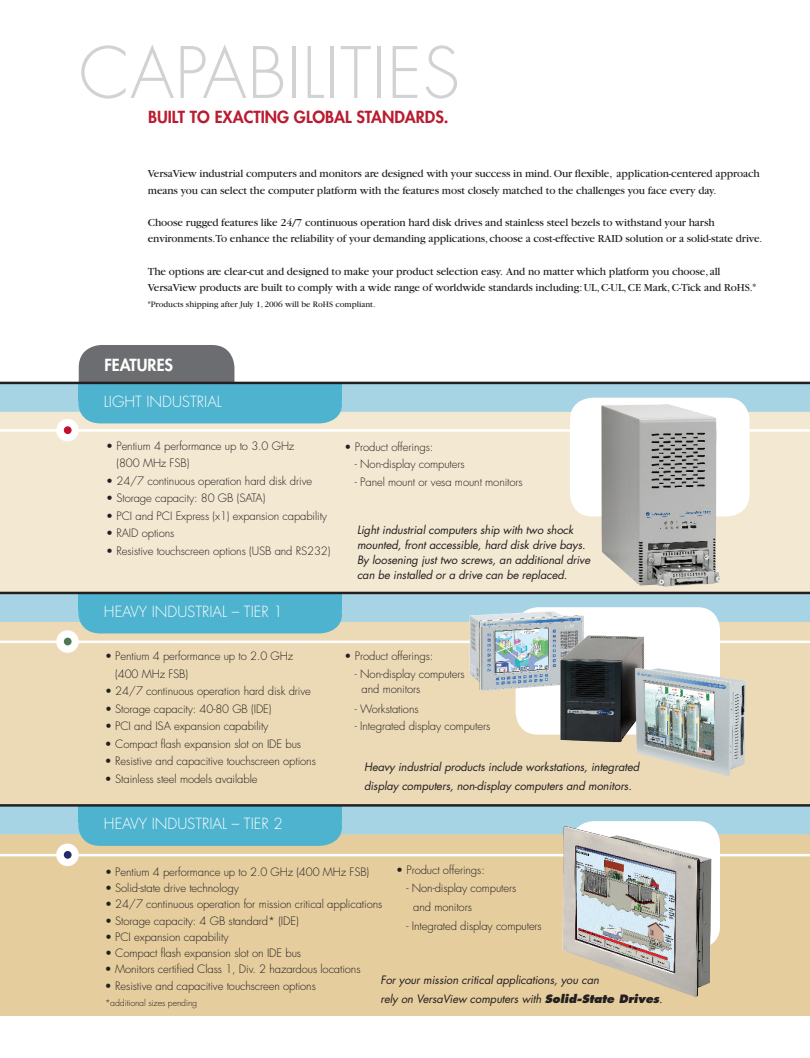
<style>
.page{position:relative;width:810px;height:1058px;background:#fff}
.page>*{position:absolute;margin:0;border:0;box-sizing:border-box;transform-origin:0 0}
.t1{font:300 68.75px "Futura";letter-spacing:.01em;color:#d1d2d4}
.t2{font:800 16.25px "Futura";color:#b91c31}
.t3{font:800 16.25px "Futura";color:#fff}
.t4{font:300 15px "Futura";color:#fff}
.t5{font:300 11.25px/17.5px "Futura";letter-spacing:-.01em;color:#231f20}
.t6{font:11.25px/16.2px "Garamond";letter-spacing:-.01em;color:#231f20}
.t7{font:italic 11.25px/15px "Futura";letter-spacing:-.01em;color:#231f20}
.t8{font:8.75px "Garamond";color:#231f20}
.t9{font:300 8.75px "Futura";letter-spacing:-.01em;color:#231f20}
.s1{font-weight:800}
</style>
<div class="page">
<div style="left:0;top:805px;width:810px;height:211px;background:#e5cd9e"></div>
<div style="left:0;top:593px;width:810px;height:210px;background:#ecdab6"></div>
<div style="left:79px;top:345px;width:155px;height:64px;background:#6c6d70;border-radius:22px"></div>
<div style="left:0;top:383px;width:810px;height:210px;background:#f3e8d1"></div>
<svg style="left:0;top:384px;width:810px;height:39px"></svg>
<div style="left:78px;top:383px;width:264px;height:17px;background:#4db3cf"></div>
<hr style="left:0;top:381px;width:810px;height:3px;background:#231f20">
<svg style="left:0;top:594px;width:810px;height:39px"></svg>
<div style="left:78px;top:593px;width:264px;height:17px;background:#4db3cf"></div>
<hr style="left:0;top:591px;width:810px;height:3px;background:#231f20">
<svg style="left:0;top:806px;width:810px;height:39px"></svg>
<div style="left:78px;top:805px;width:264px;height:18px;background:#4db3cf"></div>
<hr style="left:0;top:804px;width:810px;height:2px;background:#231f20">
<div style="left:570px;top:398px;width:180px;height:118px;background:#fff;border-radius:22px"></div>
<div style="left:516px;top:607px;width:204px;height:127px;background:#fff;border-radius:22px"></div>
<div style="left:571px;top:821px;width:149px;height:127px;background:#fff;border-radius:22px"></div>
<hr style="left:0;top:429px;width:810px;height:3px;background:#fff">
<img style="left:601px;top:404px;width:120px;height:182px">
<div style="left:56px;top:419px;width:23px;height:22px;background:#fff;border-radius:50%"></div>
<div style="left:64px;top:426px;width:8px;height:8px;background:#c3102f;border-radius:50%"></div>
<hr style="left:0;top:640px;width:810px;height:3px;background:#fff">
<div style="left:56px;top:630px;width:23px;height:22px;background:#fff;border-radius:50%"></div>
<div style="left:64px;top:637px;width:8px;height:8px;background:#4b7a53;border-radius:50%"></div>
<img style="left:469px;top:605px;width:119px;height:86px">
<img style="left:560px;top:635px;width:84px;height:108px">
<img style="left:635px;top:668px;width:111px;height:108px">
<hr style="left:0;top:853px;width:810px;height:3px;background:#fff">
<div style="left:56px;top:843px;width:23px;height:23px;background:#fff;border-radius:50%"></div>
<div style="left:64px;top:851px;width:8px;height:7px;background:#242b68;border-radius:50%"></div>
<img style="left:563px;top:826px;width:149px;height:171px">
<h1 class="t1" style="left:79px;top:29px;width:321px">CAPABI LITIES</h1>
<h2 class="t2" style="left:148px;top:106px;width:302px">BUILT TO EXACTING GLOBAL STANDARDS.</h2>
<p class="t6" style="left:148px;top:166px;width:613px">VersaView industrial computers and monitors are designed with your success in mind. Our flexible, application-centered approach means you can select the computer platform with the features most closely matched to the challenges you face every day.</p>
<p class="t6" style="left:148px;top:215px;width:616px">Choose rugged features like 24/7 continuous operation hard disk drives and stainless steel bezels to withstand your harsh environments.To enhance the reliability of your demanding applications, choose a cost-effective RAID solution or a solid-state drive.</p>
<p class="t6" style="left:148px;top:263px;width:610px">The options are clear-cut and designed to make your product selection easy. And no matter which platform you choose, all<br>VersaView products are built to comply with a wide range of worldwide standards including: UL, C-UL, CE Mark, C-Tick and RoHS.*</p>
<p class="t8" style="left:148px;top:300px;width:229px">*Products shipping after July 1, 2006 will be RoHS compliant.</p>
<h2 class="t3" style="left:104px;top:354px;width:70px">FEATURES</h2>
<h3 class="t4" style="left:104px;top:392px;width:118px">Light I ndustrial</h3>
<p class="t5" style="left:116px;top:437px;width:179px;text-indent:-10px">• Pentium 4 performance up to 3.0 GHz (800 MHz FSB)</p>
<p class="t5" style="left:106px;top:472px;width:207px">• 24/7 continuous operation hard disk drive</p>
<p class="t5" style="left:106px;top:489px;width:161px">• Storage capacity: 80 GB (SATA)</p>
<p class="t5" style="left:106px;top:507px;width:222px">• PCI and PCI Express (x1) expansion capability</p>
<p class="t5" style="left:106px;top:524px;width:17px">• RAID</p>
<p class="t5" style="left:142px;top:524px;width:34px">options</p>
<p class="t5" style="left:106px;top:542px;width:226px">• Resistive touchscreen options (USB and RS232)</p>
<h3 class="t4" style="left:104px;top:601px;width:180px">H eavy I ndustrial – Tier 1</h3>
<p class="t5" style="left:115px;top:647px;width:179px;text-indent:-10px">• Pentium 4 performance up to 2.0 GHz (400 MHz FSB)</p>
<p class="t5" style="left:105px;top:682px;width:207px">• 24/7 continuous operation hard disk drive</p>
<p class="t5" style="left:105px;top:699px;width:168px">• Storage capacity: 40-80 GB (IDE)</p>
<p class="t5" style="left:105px;top:717px;width:165px">• PCI and ISA expansion capability</p>
<p class="t5" style="left:105px;top:734px;width:198px">• Compact flash expansion slot on IDE bus</p>
<p class="t5" style="left:105px;top:752px;width:212px">• Resistive and capacitive touchscreen options</p>
<p class="t5" style="left:105px;top:769px;width:154px">• Stainless steel models available</p>
<h3 class="t4" style="left:104px;top:814px;width:180px">H eavy I ndustrial – Tier 2</h3>
<p class="t5" style="left:345px;top:438px;width:90px">• Product offerings:</p>
<p class="t5" style="left:355px;top:455px;width:111px">- Non-display computers</p>
<p class="t5" style="left:355px;top:473px;width:169px">- Panel mount or vesa mount monitors</p>
<p class="t7" style="left:357px;top:522px;width:235px">Light industrial computers ship with two shock mounted, front accessible, hard disk drive bays.<br>By loosening just two screws, an additional drive can be installed or a drive can be replaced.</p>
<p class="t5" style="left:345px;top:647px;width:90px">• Product offerings:</p>
<p class="t5" style="left:362px;top:666px;width:105px;line-height:15px;text-indent:-7px">- Non-display computers and monitors</p>
<p class="t5" style="left:355px;top:700px;width:65px">- Workstations</p>
<p class="t5" style="left:355px;top:717px;width:137px">- I ntegrated display computers</p>
<p class="t7" style="left:364px;top:757px;width:277px;line-height:18.8px">Heavy industrial products include workstations, integrated display computers, non-display computers and monitors.</p>
<p class="t5" style="left:396px;top:860px;width:90px">• Product offerings:</p>
<p class="t5" style="left:413px;top:879px;width:105px;line-height:18.8px;text-indent:-7px">- Non-display computers and monitors</p>
<p class="t5" style="left:406px;top:917px;width:137px">- I ntegrated display computers</p>
<p class="t5" style="left:105px;top:863px;width:266px">• Pentium 4 performance up to 2.0 GHz (400 MHz FSB)</p>
<p class="t5" style="left:105px;top:879px;width:136px">• Solid-state drive technology</p>
<p class="t5" style="left:105px;top:895px;width:279px">• 24/7 continuous operation for mission critical applications</p>
<p class="t5" style="left:105px;top:912px;width:195px">• Storage capacity: 4 GB standard* (IDE)</p>
<p class="t5" style="left:105px;top:928px;width:125px">• PCI expansion capability</p>
<p class="t5" style="left:105px;top:944px;width:198px">• Compact flash expansion slot on IDE bus</p>
<p class="t5" style="left:105px;top:960px;width:257px">• Monitors certified Class 1, Div. 2 hazardous locations</p>
<p class="t5" style="left:105px;top:976px;width:212px">• Resistive and capacitive touchscreen options</p>
<p class="t9" style="left:105px;top:997px;width:94px">*additional sizes pending</p>
<p class="t7" style="left:380px;top:970px;width:284px;line-height:18.8px">For your mission critical applications, you can<br>rely on VersaView computers with <span class="s1">Solid-State Drives</span>.</p>
</div>
